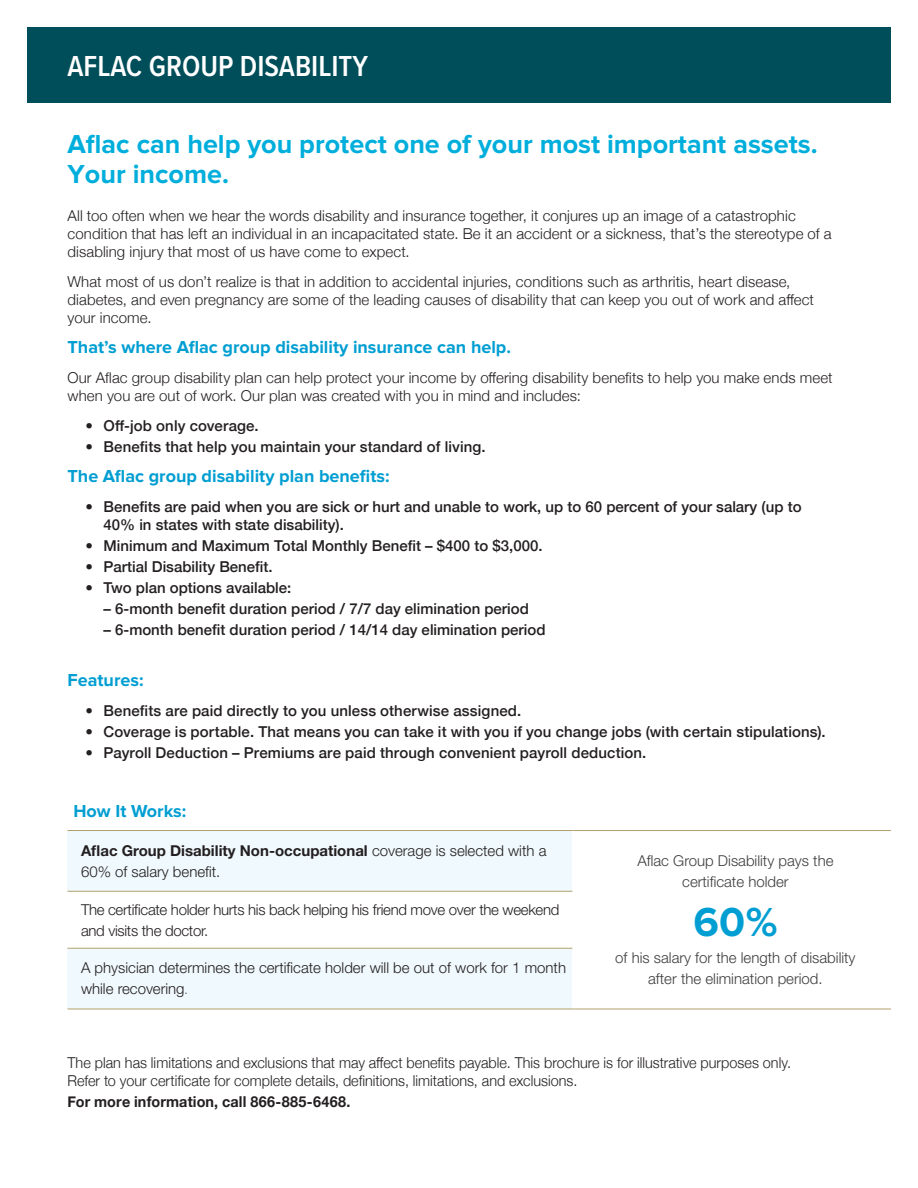
<style>
.page{position:relative;width:918px;height:1188px;background:#fff}
.page>*{position:absolute;margin:0;border:0;box-sizing:border-box;transform-origin:0 0}
.t1{font:700 42px "Proxima Nova";color:#009ed2}
.t2{font:600 30px "Proxima Nova Cond";color:#fff}
.t3{font:700 27px/30px "Proxima Nova";color:#00aedc}
.t4{font:700 18px "Proxima Nova";color:#009ed2}
.t5{font:300 15px/18px "Helvetica Neue";letter-spacing:.005em;color:#231f20}
.t6{font:500 15px/18px "Helvetica Neue";color:#231f20}
.t7{font:300 15px/18px "Helvetica Neue";letter-spacing:.005em;color:#231f20;scale:.96 1}
.t8{font:300 15px/21px "Helvetica Neue LT Std";color:#231f20}
.t9{font:300 15px/21px "Helvetica Neue LT Std";color:#3e3e3f;text-align:center}
.t10{font:300 15px/21px "Helvetica Neue LT Std";letter-spacing:-.02em;color:#231f20}
.t11{font:700 15px "Helvetica Neue";letter-spacing:.01em;color:#231f20;scale:.96 1}
.s1{font-weight:700}
.s2{font-stretch:condensed;font-size:13.5px;color:#3e3e3f}
</style>
<div class="page">
<div style="left:27px;top:27px;width:864px;height:75px;background:#004e59"></div>
<div style="left:68px;top:831px;width:504px;height:60px;background:#f0f9fd"></div>
<div style="left:68px;top:948px;width:504px;height:61px;background:#f0f9fd"></div>
<hr style="left:68px;top:891px;width:504px;height:1px;background:#b2a06d">
<hr style="left:68px;top:948px;width:504px;height:1px;background:#b2a06d">
<hr style="left:68px;top:830px;width:504px;height:1px;background:#b2a06d">
<hr style="left:572px;top:830px;width:319px;height:1px;background:#b2a06d">
<hr style="left:68px;top:1009px;width:504px;height:1px;background:#b2a06d">
<hr style="left:572px;top:1009px;width:319px;height:1px;background:#b2a06d">
<h2 class="t2" style="left:68px;top:44px;width:302px">AFLAC GROUP DISABILITY</h2>
<h3 class="t3" style="left:68px;top:129px;width:752px">Aflac can help you protect one of your most important assets.<br>Your income.</h3>
<p class="t5" style="left:68px;top:206px;width:766px">All too often when we hear the words disability and insurance together, it conjures up an image of a catastrophic condition that has left an individual in an incapacitated state. Be it an accident or a sickness, that’s the stereotype of a disabling injury that most of us have come to expect.</p>
<p class="t5" style="left:68px;top:272px;width:748px">What most of us don’t realize is that in addition to accidental injuries, conditions such as arthritis, heart disease, diabetes, and even pregnancy are some of the leading causes of disability that can keep you out of work and affect your income.</p>
<p class="t4" style="left:68px;top:337px;width:445px">That’s where Aflac group disability insurance can help.</p>
<p class="t5" style="left:68px;top:368px;width:767px">Our Aflac group disability plan can help protect your income by offering disability benefits to help you make ends meet when you are out of work. Our plan was created with you in mind and includes:</p>
<p class="t6" style="left:86px;top:416px;width:175px">• Off-job only coverage.</p>
<p class="t6" style="left:86px;top:437px;width:402px">• Benefits that help you maintain your standard of living.</p>
<p class="t4" style="left:68px;top:466px;width:324px">The Aflac group disability plan benefits:</p>
<p class="t6" style="left:104px;top:497px;width:700px;text-indent:-18px">• Benefits are paid when you are sick or hurt and unable to work, up to 60 percent of your salary (up to<br>40% in states with state disability).</p>
<p class="t6" style="left:86px;top:536px;width:459px">• Minimum and Maximum Total Monthly Benefit – $400 to $3,000.</p>
<p class="t6" style="left:86px;top:557px;width:189px">• Partial Disability Benefit.</p>
<p class="t6" style="left:86px;top:578px;width:207px">• Two plan options available:</p>
<p class="t6" style="left:104px;top:599px;width:427px">– 6-month benefit duration period / 7/7 day elimination period</p>
<p class="t6" style="left:104px;top:620px;width:444px">– 6-month benefit duration period / 14/14 day elimination period</p>
<p class="t4" style="left:68px;top:670px;width:78px">Features:</p>
<p class="t6" style="left:86px;top:701px;width:437px">• Benefits are paid directly to you unless otherwise assigned.</p>
<p class="t6" style="left:85px;top:722px;width:742px">• Coverage is portable. That means you can take it with you if you change jobs (with certain stipulations).</p>
<p class="t6" style="left:85px;top:743px;width:562px">• Payroll Deduction – Premiums are paid through convenient payroll deduction.</p>
<p class="t4" style="left:74px;top:801px;width:114px">How It Works:</p>
<p class="t8" style="left:81px;top:840px;width:467px"><span class="s1">Aflac Group Disability Non-occupational</span> coverage is selected with a<br>60% of salary benefit.</p>
<p class="t9" style="left:637px;top:850px;width:198px">Aflac Group Disability pays the certificate holder</p>
<h1 class="t1" style="left:693px;top:897px;width:86px">60%</h1>
<p class="t9" style="left:615px;top:947px;width:242px">of his salary for the length of disability after the elimination period.</p>
<p class="t10" style="left:81px;top:898px;width:480px">The certificate holder hurts his back helping his friend move over the weekend and visits the doctor.</p>
<p class="t8" style="left:81px;top:957px;width:487px">A physician determines the certificate holder will be out of work for 1 month while recovering<span class="s2">.</span></p>
<p class="t7" style="left:68px;top:1053px;width:755px">The plan has limitations and exclusions that may affect benefits payable. This brochure is for illustrative purposes only.<br>Refer to your certificate for complete details, definitions, limitations, and exclusions.</p>
<p class="t11" style="left:68px;top:1090px;width:296px">For more information, call 866-885-6468.</p>
</div>
